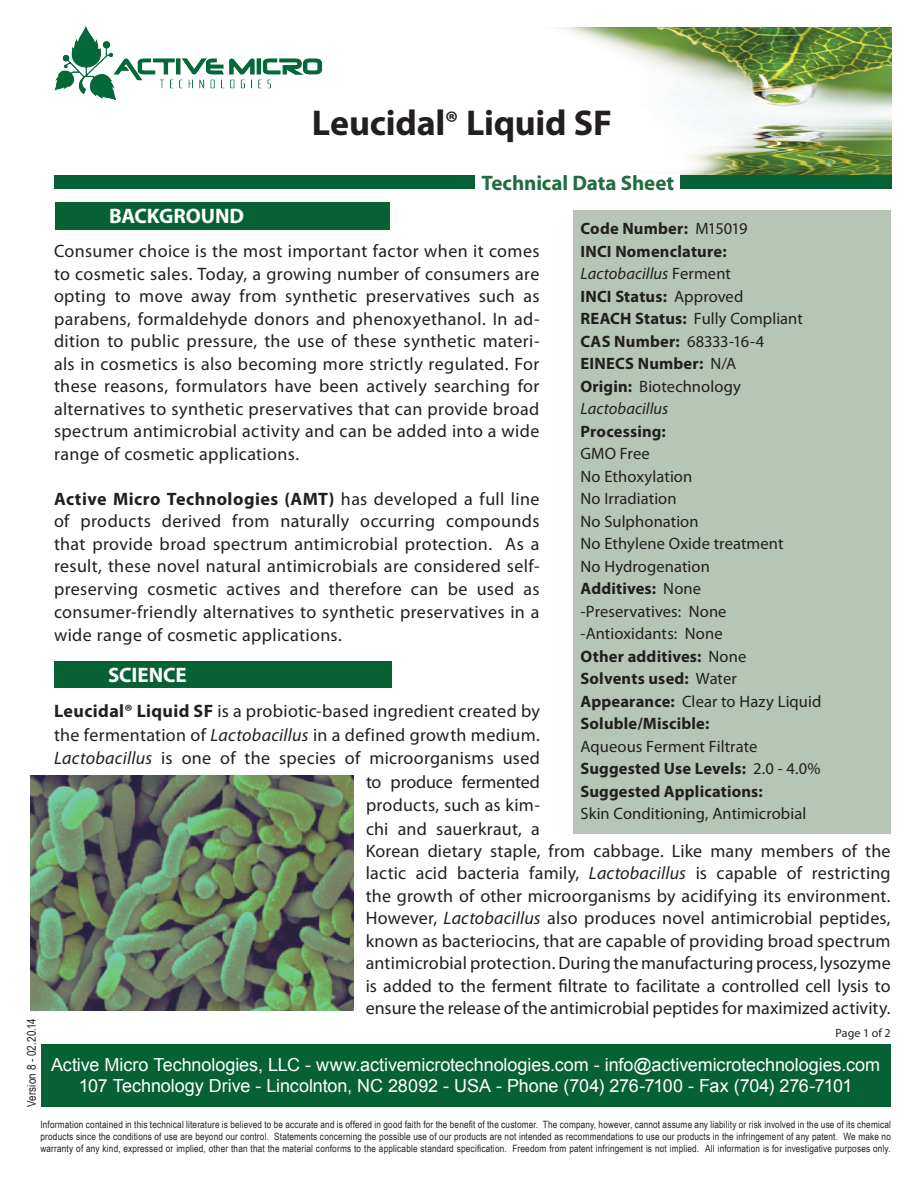
<style>
.page{position:relative;width:918px;height:1188px;background:#fff}
.page>*{position:absolute;margin:0;border:0;box-sizing:border-box;transform-origin:0 0}
.t1{font:700 36px "Myriad Pro";letter-spacing:-.005em;color:#231f20}
.t2{font:700 21px "Myriad Pro";letter-spacing:-.005em;color:#216c40}
.t3{font:700 21px "Myriad Pro";letter-spacing:-.005em;color:#fff}
.t4{font:18px/22.5px "Myriad Pro";letter-spacing:.015em;color:#231f20;text-align:justify}
.t5{font:18px "Arial";letter-spacing:-.005em;color:#fff}
.t6{font:16.5px "Myriad Pro";letter-spacing:.005em;color:#231f20}
.t7{font:700 16.5px "Myriad Pro";letter-spacing:.01em;color:#231f20}
.t8{font:italic 16.5px "Myriad Pro";letter-spacing:.005em;color:#231f20}
.t9{font:12px "Arial Narrow";letter-spacing:.01em;color:#231f20}
.t10{font:12px "Myriad Pro";letter-spacing:.01em;color:#231f20}
.t11{font:10.05px/12px "Arial Narrow";letter-spacing:.015em;color:#231f20;text-align:justify}
.s1{font-size:30px}
.s2{font-weight:400}
.s3{font-style:normal}
.s4{font-weight:700}
.s5{font-style:italic}
</style>
<div class="page">
<img style="left:561px;top:28px;width:330px;height:147px">
<div style="left:54px;top:175px;width:837px;height:14px;background:#066235"></div>
<div style="left:476px;top:174px;width:204px;height:28px;background:#fff"></div>
<div style="left:41px;top:1044px;width:850px;height:63px;background:#066235"></div>
<div style="left:55px;top:202px;width:335px;height:28px;background:#066235"></div>
<div style="left:54px;top:662px;width:338px;height:26px;background:#066235"></div>
<div style="left:573px;top:210px;width:317px;height:623px;background:#b6c5b6"></div>
<img style="left:54px;top:25px;width:267px;height:74px">
<img style="left:30px;top:776px;width:324px;height:235px">
<p class="t1" style="left:312px;top:99px;width:302px">Leucidal<span class="s1">®</span> Liquid SF</p>
<p class="t9" style="left:23px;top:1107px;width:90px;rotate:-90deg">Version 8 - 02.20.14</p>
<p class="t2" style="left:481px;top:169px;width:194px">Technical Data Sheet</p>
<p class="t3" style="left:109px;top:202px;width:137px">BACKGROUND</p>
<p class="t7" style="left:580px;top:218px;width:169px">Code Number: <span class="s2">M15019</span></p>
<p class="t7" style="left:580px;top:240px;width:148px">INCI Nomenclature:</p>
<p class="t8" style="left:580px;top:263px;width:152px">Lactobacillus <span class="s3">Ferment</span></p>
<p class="t7" style="left:580px;top:285px;width:164px">INCI Status: <span class="s2">Approved</span></p>
<p class="t6" style="left:580px;top:308px;width:224px"><span class="s4">REACH Status:</span> Fully Compliant</p>
<p class="t7" style="left:580px;top:330px;width:185px">CAS Number: <span class="s2">68333-16-4</span></p>
<p class="t7" style="left:580px;top:353px;width:157px">EINECS Number: <span class="s2">N/A</span></p>
<p class="t6" style="left:580px;top:376px;width:162px"><span class="s4">Origin:</span> Biotechnology</p>
<p class="t8" style="left:580px;top:398px;width:89px">Lactobacillus</p>
<p class="t7" style="left:580px;top:420px;width:87px">Processing:</p>
<p class="t6" style="left:580px;top:443px;width:71px">GMO Free</p>
<p class="t6" style="left:580px;top:466px;width:113px">No Ethoxylation</p>
<p class="t6" style="left:580px;top:488px;width:98px">No Irradiation</p>
<p class="t6" style="left:580px;top:511px;width:120px">No Sulphonation</p>
<p class="t6" style="left:580px;top:533px;width:204px">No Ethylene Oxide treatment</p>
<p class="t6" style="left:580px;top:556px;width:131px">No Hydrogenation</p>
<p class="t7" style="left:580px;top:578px;width:122px">Additives: <span class="s2">None</span></p>
<p class="t6" style="left:580px;top:601px;width:148px">-Preservatives: None</p>
<p class="t6" style="left:580px;top:623px;width:144px">-Antioxidants: None</p>
<p class="t7" style="left:580px;top:645px;width:167px">Other additives: <span class="s2">None</span></p>
<p class="t7" style="left:580px;top:668px;width:158px">Solvents used: <span class="s2">Water</span></p>
<p class="t6" style="left:580px;top:691px;width:242px"><span class="s4">Appearance:</span> Clear to Hazy Liquid</p>
<p class="t7" style="left:580px;top:713px;width:130px">Soluble/Miscible:</p>
<p class="t6" style="left:580px;top:736px;width:178px">Aqueous Ferment Filtrate</p>
<p class="t7" style="left:580px;top:758px;width:241px">Suggested Use Levels: <span class="s2">2.0 - 4.0%</span></p>
<p class="t7" style="left:580px;top:780px;width:184px">Suggested Applications:</p>
<p class="t6" style="left:580px;top:803px;width:227px">Skin Conditioning, Antimicrobial</p>
<p class="t4" style="left:54px;top:240px;width:487px">Consumer choice is the most important factor when it comes to cosmetic sales. Today, a growing number of consumers are opting to move away from synthetic preservatives such as parabens, formaldehyde donors and phenoxyethanol. In ad&shy;dition to public pressure, the use of these synthetic materi&shy;als in cosmetics is also becoming more strictly regulated. For these reasons, formulators have been actively searching for alternatives to synthetic preservatives that can provide broad spectrum antimicrobial activity and can be added into a wide range of cosmetic applications.</p>
<p class="t4" style="left:54px;top:487px;width:487px"><span class="s4">Active Micro Technologies (AMT)</span> has developed a full line of products derived from naturally occurring compounds that provide broad spectrum antimicrobial protection. As a result, these novel natural antimicrobials are considered self&shy;preserving cosmetic actives and therefore can be used as consumer-friendly alternatives to synthetic preservatives in a wide range of cosmetic applications.</p>
<p class="t3" style="left:108px;top:661px;width:80px">SCIENCE</p>
<p class="t4" style="left:54px;top:699px;width:488px;line-height:23.5px"><span class="s4">Leucidal® Liquid SF</span> is a probiotic-based ingredient created by the fermentation of <span class="s5">Lactobacillus</span> in a defined growth medium.<br><span class="s5">Lactobacillus</span> is one of the species of microorganisms used</p>
<p class="t4" style="left:366px;top:770px;width:176px;line-height:23.5px">to produce fermented products, such as kim&shy;chi and sauerkraut, a</p>
<p class="t4" style="left:366px;top:839px;width:527px">Korean dietary staple, from cabbage. Like many members of the lactic acid bacteria family, <span class="s5">Lactobacillus</span> is capable of restricting the growth of other microorganisms by acidifying its environment.<br>However, <span class="s5">Lactobacillus</span> also produces novel antimicrobial peptides, known as bacteriocins, that are capable of providing broad spectrum antimicrobial protection. During the manufacturing process, lysozyme is added to the ferment filtrate to facilitate a controlled cell lysis to ensure the release of the antimicrobial peptides for maximized activity.</p>
<p class="t10" style="left:836px;top:1025px;width:57px">Page 1 of 2</p>
<p class="t5" style="left:51px;top:1052px;width:831px">Active Micro Technologies, LLC - www.activemicrotechnologies.com - info@activemicrotechnologies.com</p>
<p class="t5" style="left:79px;top:1074px;width:775px">107 Technology Drive - Lincolnton, NC 28092 - USA - Phone (704) 276-7100 - Fax (704) 276-7101</p>
<p class="t11" style="left:40px;top:1118px;width:852px">Information contained in this technical literature is believed to be accurate and is offered in good faith for the benefit of the customer. The company, however, cannot assume any liability or risk involved in the use of its chemical products since the conditions of use are beyond our control. Statements concerning the possible use of our products are not intended as recommendations to use our products in the infringement of any patent. We make no warranty of any kind, expressed or implied, other than that the material conforms to the applicable standard specification. Freedom from patent infringement is not implied. All information is for investigative purposes only.</p>
</div>
